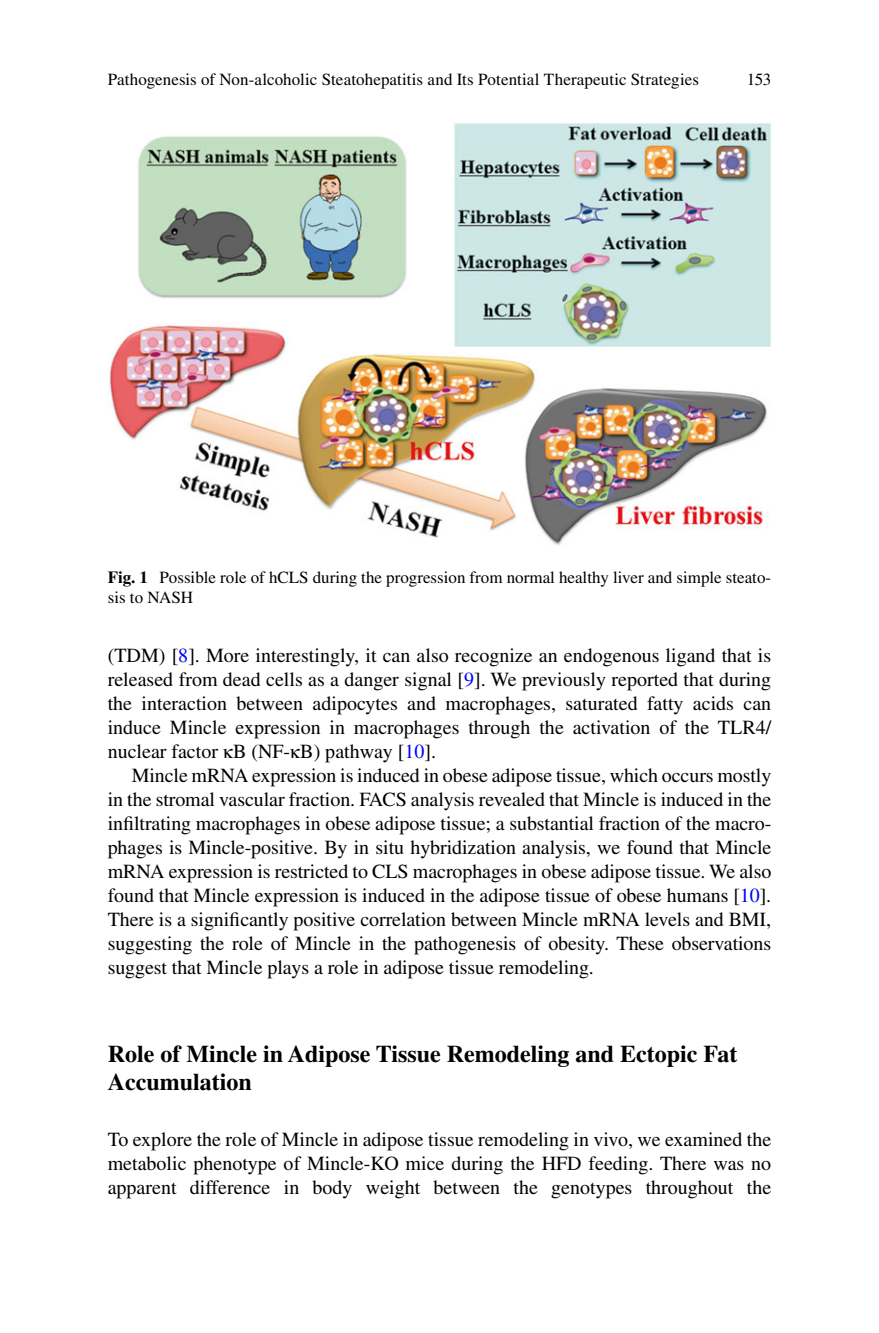
<style>
.page{position:relative;width:879px;height:1333px;background:#fff}
.page>*{position:absolute;margin:0;border:0;box-sizing:border-box;transform-origin:0 0}
.t1{font:700 24px/28px "Sghxxq Kfvykn Cgpvms Times";color:#000}
.t2{font:20px/24px "Mktdjy Gmvxdf Xmsgxg Times";color:#000;text-align:justify}
.t3{font:17px/20px "Mktdjy Gmvxdf Xmsgxg Times";color:#000}
.s1{font-family:"Sghxxq Kfvykn Cgpvms Times";font-weight:700}
.s2{color:#0000fa}
.s3{font-family:"Tncjhg Mmrbfh Jjdxvx STIX General"}
</style>
<div class="page">
<img style="left:108px;top:123px;width:663px;height:422px">
<p class="t3" style="left:108px;top:71px;width:593px">Pathogenesis of Non-alcoholic Steatohepatitis and Its Potential Therapeutic Strategies</p>
<p class="t3" style="left:746px;top:71px;width:26px">153</p>
<p class="t3" style="left:108px;top:569px;width:665px"><span class="s1">Fig. 1</span> Possible role of hCLS during the progression from normal healthy liver and simple steato&shy;sis to NASH</p>
<p class="t2" style="left:108px;top:645px;width:665px">(TDM) [ <span class="s2">8</span> ]. More interestingly, it can also recognize an endogenous ligand that is released from dead cells as a danger signal [ <span class="s2">9</span> ]. We previously reported that during the interaction between adipocytes and macrophages, saturated fatty acids can induce Mincle expression in macrophages through the activation of the TLR4/ nuclear factor <span class="s3">κ</span>B (NF-<span class="s3">κ</span>B) pathway [ <span class="s2">10</span> ].</p>
<p class="t2" style="left:108px;top:765px;width:665px;text-indent:24px">Mincle mRNA expression is induced in obese adipose tissue, which occurs mostly in the stromal vascular fraction. FACS analysis revealed that Mincle is induced in the infiltrating macrophages in obese adipose tissue; a substantial fraction of the macro&shy;phages is Mincle-positive. By in situ hybridization analysis, we found that Mincle mRNA expression is restricted to CLS macrophages in obese adipose tissue. We also found that Mincle expression is induced in the adipose tissue of obese humans [ <span class="s2">10</span> ].<br>There is a significantly positive correlation between Mincle mRNA levels and BMI, suggesting the role of Mincle in the pathogenesis of obesity. These observations suggest that Mincle plays a role in adipose tissue remodeling.</p>
<p class="t1" style="left:108px;top:1042px;width:631px">Role of Mincle in Adipose Tissue Remodeling and Ectopic Fat<br>Accumulation</p>
<p class="t2" style="left:108px;top:1129px;width:665px">To explore the role of Mincle in adipose tissue remodeling in vivo, we examined the metabolic phenotype of Mincle-KO mice during the HFD feeding. There was no apparent difference in body weight between the genotypes throughout the</p>
</div>
